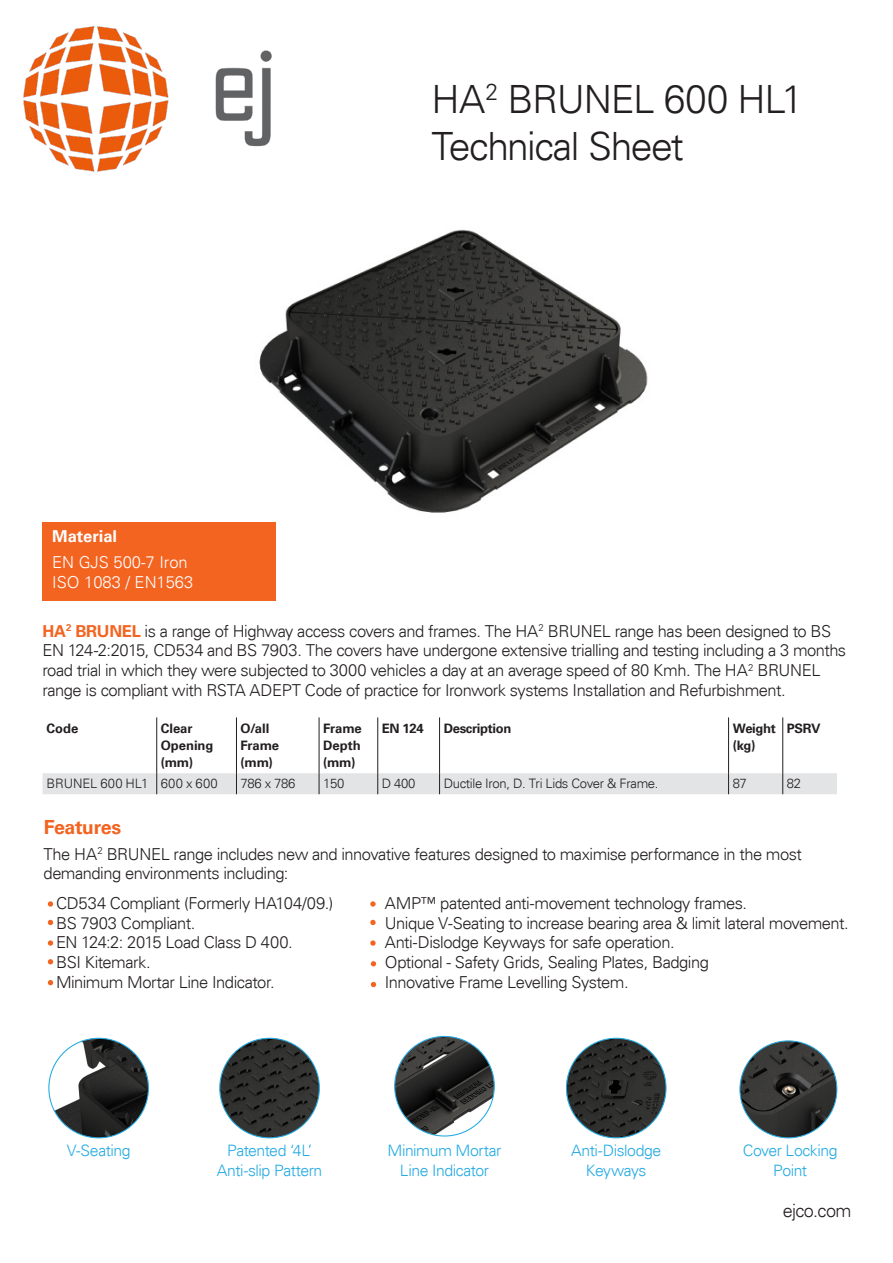
<style>
.page{position:relative;width:893px;height:1263px;background:#fff}
.page>*{position:absolute;margin:0;border:0;box-sizing:border-box;transform-origin:0 0}
.t1{font:300 39px "Univers";letter-spacing:-.035em;color:#231f20}
.t2{font:700 19.5px "Univers";letter-spacing:-.02em;color:#f36421}
.t3{font:300 18px "Univers";letter-spacing:-.03em;color:#231f20}
.Intro_Text_3_-_Light{font:300 16.5px/19.5px "Univers";letter-spacing:-.03em;color:#231f20}
.t4{font:300 16.5px "Univers";color:#fff}
.t5{font:700 16.5px "Univers";color:#fff}
.Table_Text_-_Light_9{font:300 15.75px/19.6px "Univers";letter-spacing:-.03em;color:#24aae1;text-align:center}
.Subhead_2_-_Bold_9pt{font:700 13.05px/17.4px "Univers";letter-spacing:-.01em;color:#231f20}
.Table_Text_-_Light_9-2{font:300 13.05px "Univers";letter-spacing:-.025em;color:#231f20}
.Table_Text_-_Light_9-3{font:300 13.05px "Univers";letter-spacing:-.005em;color:#231f20}
.s1{font-weight:700;color:#f36421}
</style>
<div class="page">
<hr style="left:156px;top:717px;width:1px;height:56px;background:#231f20">
<hr style="left:236px;top:717px;width:1px;height:56px;background:#231f20">
<hr style="left:319px;top:717px;width:1px;height:56px;background:#231f20">
<hr style="left:377px;top:717px;width:1px;height:56px;background:#231f20">
<hr style="left:439px;top:717px;width:1px;height:56px;background:#231f20">
<hr style="left:728px;top:717px;width:1px;height:56px;background:#231f20">
<hr style="left:782px;top:717px;width:1px;height:56px;background:#231f20">
<div style="left:43px;top:773px;width:794px;height:21px;background:#e3e4e6"></div>
<img style="left:259px;top:229px;width:389px;height:284px">
<img style="left:23px;top:26px;width:249px;height:146px">
<div style="left:43px;top:522px;width:233px;height:79px;background:#f36421"></div>
<svg style="left:48px;top:901px;width:5px;height:6px"></svg>
<svg style="left:48px;top:920px;width:5px;height:5px"></svg>
<svg style="left:48px;top:940px;width:5px;height:6px"></svg>
<svg style="left:48px;top:959px;width:5px;height:5px"></svg>
<svg style="left:48px;top:980px;width:5px;height:5px"></svg>
<svg style="left:370px;top:901px;width:6px;height:6px"></svg>
<svg style="left:370px;top:920px;width:6px;height:5px"></svg>
<svg style="left:370px;top:940px;width:6px;height:6px"></svg>
<svg style="left:371px;top:961px;width:5px;height:5px"></svg>
<img style="left:395px;top:1036px;width:99px;height:100px;border-radius:50px">
<img style="left:49px;top:1038px;width:99px;height:100px;border-radius:50px">
<img style="left:566px;top:1038px;width:100px;height:100px;border-radius:50px">
<img style="left:220px;top:1038px;width:99px;height:100px;border-radius:50px">
<img style="left:740px;top:1041px;width:97px;height:97px;border-radius:48px">
<svg style="left:371px;top:982px;width:5px;height:5px"></svg>
<p class="t5" style="left:52px;top:527px;width:67px">Material</p>
<p class="t4" style="left:52px;top:552px;width:137px">EN GJS 500-7 Iron</p>
<p class="t4" style="left:52px;top:572px;width:143px">ISO 1083 / EN1563</p>
<p class="t1" style="left:432px;top:76px;width:373px">HA<sup>2</sup> BRUNEL 600 HL1</p>
<p class="t1" style="left:432px;top:123px;width:254px">Technical Sheet</p>
<p class="Intro_Text_3_-_Light" style="left:43px;top:621px;width:805px"><span class="s1">HA</span><sup>2</sup> <span class="s1">BRUNEL</span> is a range of Highway access covers and frames. The HA<sup>2</sup> BRUNEL range has been designed to BS EN 124-2:2015, CD534 and BS 7903. The covers have undergone extensive trialling and testing including a 3 months road trial in which they were subjected to 3000 vehicles a day at an average speed of 80 Kmh. The HA<sup>2</sup> BRUNEL range is compliant with RSTA ADEPT Code of practice for Ironwork systems Installation and Refurbishment.</p>
<p class="Subhead_2_-_Bold_9pt" style="left:47px;top:719px;width:33px">Code</p>
<p class="Subhead_2_-_Bold_9pt" style="left:161px;top:719px;width:54px">Clear<br>Opening (mm)</p>
<p class="Subhead_2_-_Bold_9pt" style="left:241px;top:719px;width:40px">O/all<br>Frame (mm)</p>
<p class="Subhead_2_-_Bold_9pt" style="left:323px;top:719px;width:40px;text-align:justify">Frame Depth (mm)</p>
<p class="Subhead_2_-_Bold_9pt" style="left:382px;top:719px;width:43px">EN 124</p>
<p class="Subhead_2_-_Bold_9pt" style="left:444px;top:719px;width:69px">Description</p>
<p class="Subhead_2_-_Bold_9pt" style="left:733px;top:719px;width:45px">Weight</p>
<p class="Subhead_2_-_Bold_9pt" style="left:733px;top:737px;width:24px">(kg)</p>
<p class="Subhead_2_-_Bold_9pt" style="left:787px;top:719px;width:35px">PSRV</p>
<p class="Table_Text_-_Light_9-3" style="left:47px;top:776px;width:103px">BRUNEL 600 HL1</p>
<p class="Table_Text_-_Light_9-2" style="left:161px;top:776px;width:58px">600 x 600</p>
<p class="Table_Text_-_Light_9-2" style="left:241px;top:776px;width:56px">786 x 786</p>
<p class="Table_Text_-_Light_9-2" style="left:323px;top:776px;width:23px">150</p>
<p class="Table_Text_-_Light_9-2" style="left:382px;top:776px;width:35px">D 400</p>
<p class="Table_Text_-_Light_9-2" style="left:444px;top:776px;width:216px">Ductile Iron, D. Tri Lids Cover &amp; Frame.</p>
<p class="Table_Text_-_Light_9-2" style="left:733px;top:776px;width:16px">87</p>
<p class="Table_Text_-_Light_9-2" style="left:787px;top:776px;width:16px">82</p>
<p class="t2" style="left:44px;top:815px;width:79px">Features</p>
<p class="Intro_Text_3_-_Light" style="left:44px;top:844px;width:760px">The HA<sup>2</sup> BRUNEL range includes new and innovative features designed to maximise performance in the most demanding environments including:</p>
<p class="Intro_Text_3_-_Light" style="left:56px;top:893px;width:279px">CD534 Compliant (Formerly HA104/09.)</p>
<p class="Intro_Text_3_-_Light" style="left:56px;top:913px;width:141px">BS 7903 Compliant.</p>
<p class="Intro_Text_3_-_Light" style="left:56px;top:933px;width:238px">EN 124:2: 2015 Load Class D 400.</p>
<p class="Intro_Text_3_-_Light" style="left:56px;top:953px;width:96px">BSI Kitemark.</p>
<p class="Intro_Text_3_-_Light" style="left:56px;top:972px;width:220px">Minimum Mortar Line Indicator.</p>
<p class="Intro_Text_3_-_Light" style="left:385px;top:893px;width:364px">AMP™ patented anti-movement technology frames.</p>
<p class="Intro_Text_3_-_Light" style="left:385px;top:913px;width:465px">Unique V-Seating to increase bearing area &amp; limit lateral movement.</p>
<p class="Intro_Text_3_-_Light" style="left:385px;top:933px;width:291px">Anti-Dislodge Keyways for safe operation.</p>
<p class="Intro_Text_3_-_Light" style="left:385px;top:953px;width:326px">Optional - Safety Grids, Sealing Plates, Badging</p>
<p class="Intro_Text_3_-_Light" style="left:385px;top:972px;width:245px">Innovative Frame Levelling System.</p>
<p class="Table_Text_-_Light_9" style="left:67px;top:1141px;width:65px">V-Seating</p>
<p class="Table_Text_-_Light_9" style="left:571px;top:1141px;width:92px">Anti-Dislodge<br>Keyways</p>
<p class="Table_Text_-_Light_9" style="left:217px;top:1141px;width:107px">Patented ‘4L’<br>Anti-slip Pattern</p>
<p class="Table_Text_-_Light_9" style="left:743px;top:1141px;width:96px">Cover Locking<br>Point</p>
<p class="Table_Text_-_Light_9" style="left:387px;top:1141px;width:115px">Minimum Mortar<br>Line Indicator</p>
<p class="t3" style="left:783px;top:1200px;width:70px">ejco.com</p>
</div>
